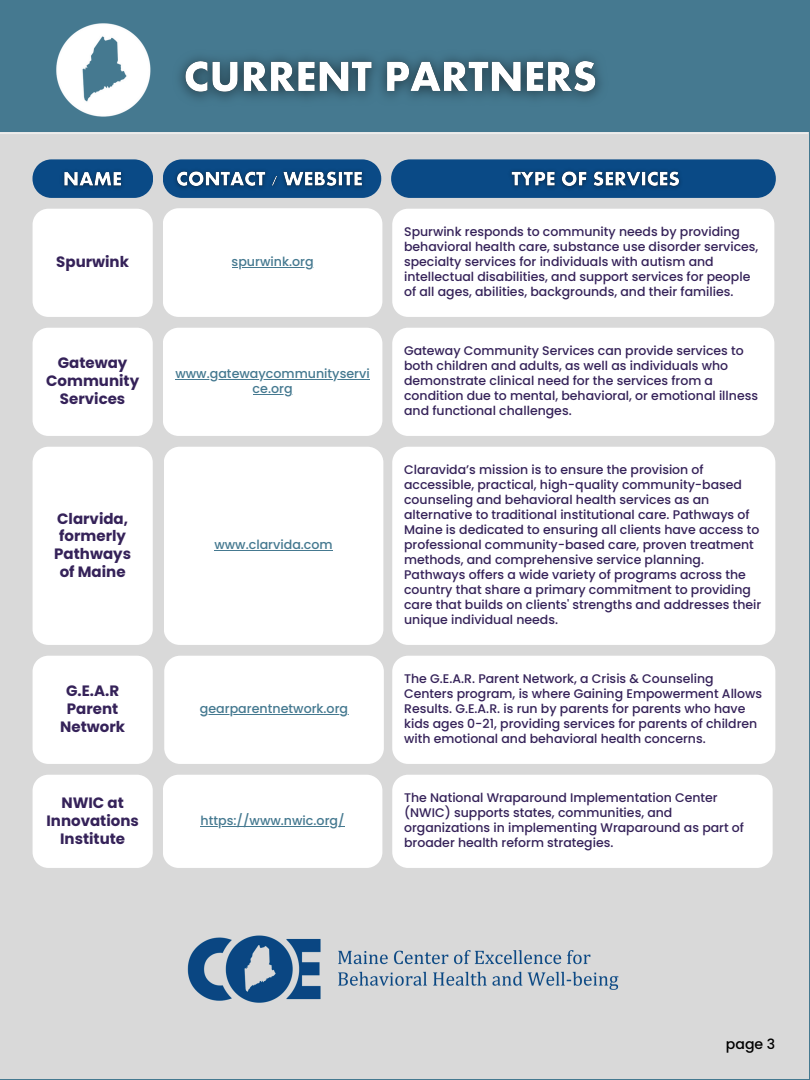
<style>
.page{position:relative;width:810px;height:1080px;background:#457990}
.page>*{position:absolute;margin:0;border:0;box-sizing:border-box;transform-origin:0 0}
.t1{font:700 15px/17.8px "Poppins";color:#352259;text-align:center}
.t2{font:500 14.12px "Poppins";color:#000}
.t3{font:500 12.62px "Poppins";color:#457990}
.t4{font:500 12.5px/15px "Poppins";color:#352259}
</style>
<div class="page">
<div style="left:0;top:132px;width:808px;height:947px;background:#d9d9d9"></div>
<hr style="left:0;top:132px;width:808px;height:2px;background:#ededec">
<div style="left:33px;top:209px;width:120px;height:108px;background:#fff"></div>
<div style="left:163px;top:208px;width:219px;height:109px;background:#fff"></div>
<hr style="left:232px;top:267px;width:82px;height:1px;background:#457990">
<div style="left:392px;top:209px;width:382px;height:108px;background:#fff"></div>
<div style="left:33px;top:328px;width:120px;height:108px;background:#fff"></div>
<div style="left:163px;top:328px;width:219px;height:108px;background:#fff"></div>
<hr style="left:175px;top:379px;width:195px;height:1px;background:#457990">
<hr style="left:253px;top:394px;width:40px;height:1px;background:#457990">
<div style="left:392px;top:328px;width:382px;height:108px;background:#fff"></div>
<div style="left:33px;top:447px;width:120px;height:198px;background:#fff"></div>
<div style="left:164px;top:447px;width:219px;height:198px;background:#fff"></div>
<hr style="left:214px;top:550px;width:119px;height:1px;background:#457990">
<div style="left:392px;top:447px;width:383px;height:198px;background:#fff"></div>
<img style="left:56px;top:23px;width:95px;height:94px">
<div style="left:33px;top:656px;width:120px;height:108px;background:#fff"></div>
<div style="left:164px;top:656px;width:220px;height:108px;background:#fff"></div>
<hr style="left:200px;top:714px;width:148px;height:1px;background:#457990">
<div style="left:392px;top:656px;width:383px;height:108px;background:#fff"></div>
<div style="left:33px;top:775px;width:120px;height:93px;background:#fff"></div>
<div style="left:163px;top:775px;width:219px;height:93px;background:#fff"></div>
<hr style="left:201px;top:826px;width:144px;height:1px;background:#457990">
<div style="left:392px;top:775px;width:380px;height:93px;background:#fff"></div>
<img style="left:187px;top:935px;width:432px;height:68px">
<img style="left:179px;top:57px;width:422px;height:42px">
<svg style="left:33px;top:159px;width:120px;height:39px"></svg>
<svg style="left:163px;top:159px;width:218px;height:39px"></svg>
<svg style="left:391px;top:159px;width:385px;height:39px"></svg>
<img style="left:57px;top:165px;width:72px;height:29px">
<img style="left:169px;top:165px;width:201px;height:30px">
<img style="left:504px;top:165px;width:183px;height:30px">
<p class="t1" style="left:56px;top:253px;width:74px">Spurwink</p>
<h3 class="t3" style="left:232px;top:253px;width:83px">spurwink.org</h3>
<h3 class="t1" style="left:46px;top:354px;width:94px">Gateway<br>Community<br>Services</h3>
<h3 class="t3" style="left:175px;top:365px;width:196px">www.gatewaycommunityservi</h3>
<h3 class="t3" style="left:253px;top:380px;width:41px">ce.org</h3>
<p class="t1" style="left:54px;top:509px;width:78px">Clarvida, formerly<br>Pathways of Maine</p>
<p class="t1" style="left:60px;top:682px;width:66px">G.E.A.R<br>Parent<br>Network</p>
<p class="t1" style="left:47px;top:794px;width:94px">NWIC at<br>Innovations<br>Institute</p>
<p class="t3" style="left:214px;top:536px;width:120px">www.clarvida.com</p>
<p class="t3" style="left:200px;top:700px;width:150px">gearparentnetwork.org</p>
<p class="t3" style="left:201px;top:812px;width:146px">https://www.nwic.org/</p>
<h3 class="t4" style="left:404px;top:224px;width:356px">Spurwink responds to community needs by providing behavioral health care, substance use disorder services, specialty services for individuals with autism and intellectual disabilities, and support services for people of all ages, abilities, backgrounds, and their families.</h3>
<p class="t4" style="left:404px;top:343px;width:355px">Gateway Community Services can provide services to both children and adults, as well as individuals who demonstrate clinical need for the services from a condition due to mental, behavioral, or emotional illness and functional challenges.</p>
<p class="t4" style="left:404px;top:463px;width:359px">Claravida’s mission is to ensure the provision of accessible, practical, high-quality community-based counseling and behavioral health services as an alternative to traditional institutional care. Pathways of Maine is dedicated to ensuring all clients have access to professional community-based care, proven treatment methods, and comprehensive service planning.<br>Pathways offers a wide variety of programs across the country that share a primary commitment to providing care that builds on clients' strengths and addresses their unique individual needs.</p>
<p class="t4" style="left:404px;top:671px;width:360px">The G.E.A.R. Parent Network, a Crisis &amp; Counseling Centers program, is where Gaining Empowerment Allows Results. G.E.A.R. is run by parents for parents who have kids ages 0-21, providing services for parents of children with emotional and behavioral health concerns.</p>
<p class="t4" style="left:404px;top:790px;width:341px">The National Wraparound Implementation Center (NWIC) supports states, communities, and organizations in implementing Wraparound as part of broader health reform strategies.</p>
<p class="t2" style="left:726px;top:1034px;width:51px">page 3</p>
</div>
